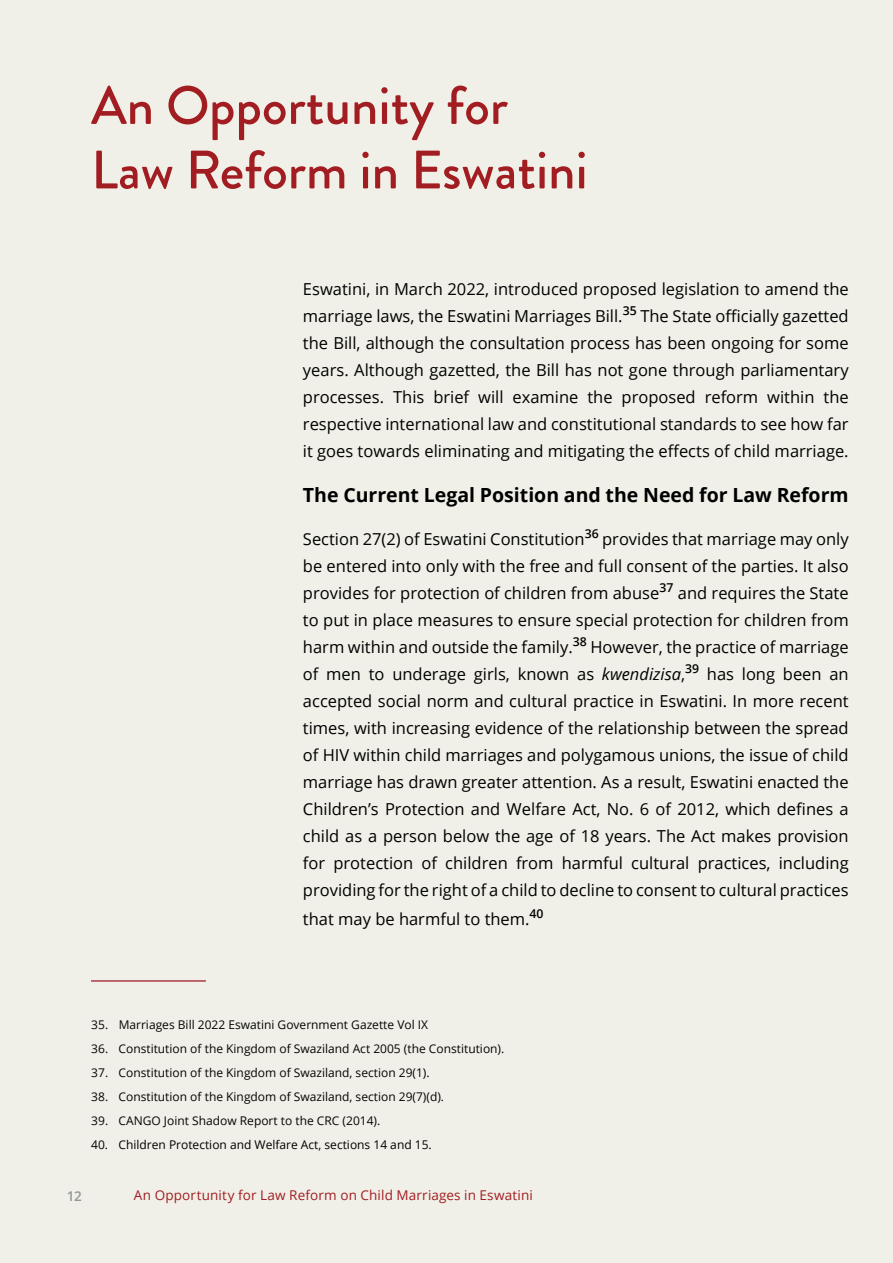
<style>
.page{position:relative;width:893px;height:1263px;background:#f0f0e8}
.page>*{position:absolute;margin:0;border:0;box-sizing:border-box;transform-origin:0 0}
.Headline_02{font:500 54px/64.5px "Brandon Grotesque";color:#a21d21}
.Bodytext_02{font:700 19.5px "Open Sans";color:#000}
.Bodytext_02-2{font:16.5px/27px "Open Sans";color:#000;text-align:justify}
.t1{font:13.5px "Open Sans";letter-spacing:.01em;color:#a21d22}
.t2{font:600 13.5px "Open Sans";color:#939598}
.t3{font:12px "Open Sans";color:#040503}
.t4{font:12px "Open Sans";color:#000}
.s1{font-style:italic}
</style>
<div class="page">
<hr style="left:91px;top:980px;width:115px;height:2px;background:#ab3b47">
<p class="Headline_02" style="left:91px;top:74px;width:498px">An Opportunity for<br>Law Reform in Eswatini</p>
<p class="Bodytext_02-2" style="left:303px;top:275px;width:547px">Eswatini, in March 2022, introduced proposed legislation to amend the marriage laws, the Eswatini Marriages Bill.<sup>35</sup> The State officially gazetted the Bill, although the consultation process has been ongoing for some years. Although gazetted, the Bill has not gone through parliamentary processes. This brief will examine the proposed reform within the respective international law and constitutional standards to see how far it goes towards eliminating and mitigating the effects of child marriage.</p>
<p class="Bodytext_02" style="left:303px;top:481px;width:547px">The Current Legal Position and the Need for Law Reform</p>
<p class="Bodytext_02-2" style="left:303px;top:525px;width:547px">Section 27(2) of Eswatini Constitution<sup>36</sup> provides that marriage may only be entered into only with the free and full consent of the parties. It also provides for protection of children from abuse<sup>37</sup> and requires the State to put in place measures to ensure special protection for children from harm within and outside the family.<sup>38</sup> However, the practice of marriage of men to underage girls, known as <span class="s1">kwendizisa</span>,<sup>39</sup> has long been an accepted social norm and cultural practice in Eswatini. In more recent times, with increasing evidence of the relationship between the spread of HIV within child marriages and polygamous unions, the issue of child marriage has drawn greater attention. As a result, Eswatini enacted the Children’s Protection and Welfare Act, No. 6 of 2012, which defines a child as a person below the age of 18 years. The Act makes provision for protection of children from harmful cultural practices, including providing for the right of a child to decline to consent to cultural practices</p>
<p class="Bodytext_02-2" style="left:303px;top:905px;width:242px">that may be harmful to them.<sup>40</sup></p>
<p class="t3" style="left:91px;top:1016px;width:338px">35. Marriages Bill 2022 Eswatini Government Gazette Vol IX</p>
<p class="t3" style="left:91px;top:1040px;width:415px">36. Constitution of the Kingdom of Swaziland Act 2005 (the Constitution).</p>
<p class="t3" style="left:91px;top:1064px;width:340px">37. Constitution of the Kingdom of Swaziland, section 29(1).</p>
<p class="t3" style="left:91px;top:1088px;width:354px">38. Constitution of the Kingdom of Swaziland, section 29(7)(d).</p>
<p class="t3" style="left:91px;top:1112px;width:291px">39. CANGO Joint Shadow Report to the CRC (2014).</p>
<p class="t4" style="left:91px;top:1136px;width:342px">40. Children Protection and Welfare Act, sections 14 and 15.</p>
<p class="t2" style="left:67px;top:1186px;width:16px">12</p>
<p class="t1" style="left:134px;top:1186px;width:400px">An Opportunity for Law Reform on Child Marriages in Eswatini</p>
</div>
